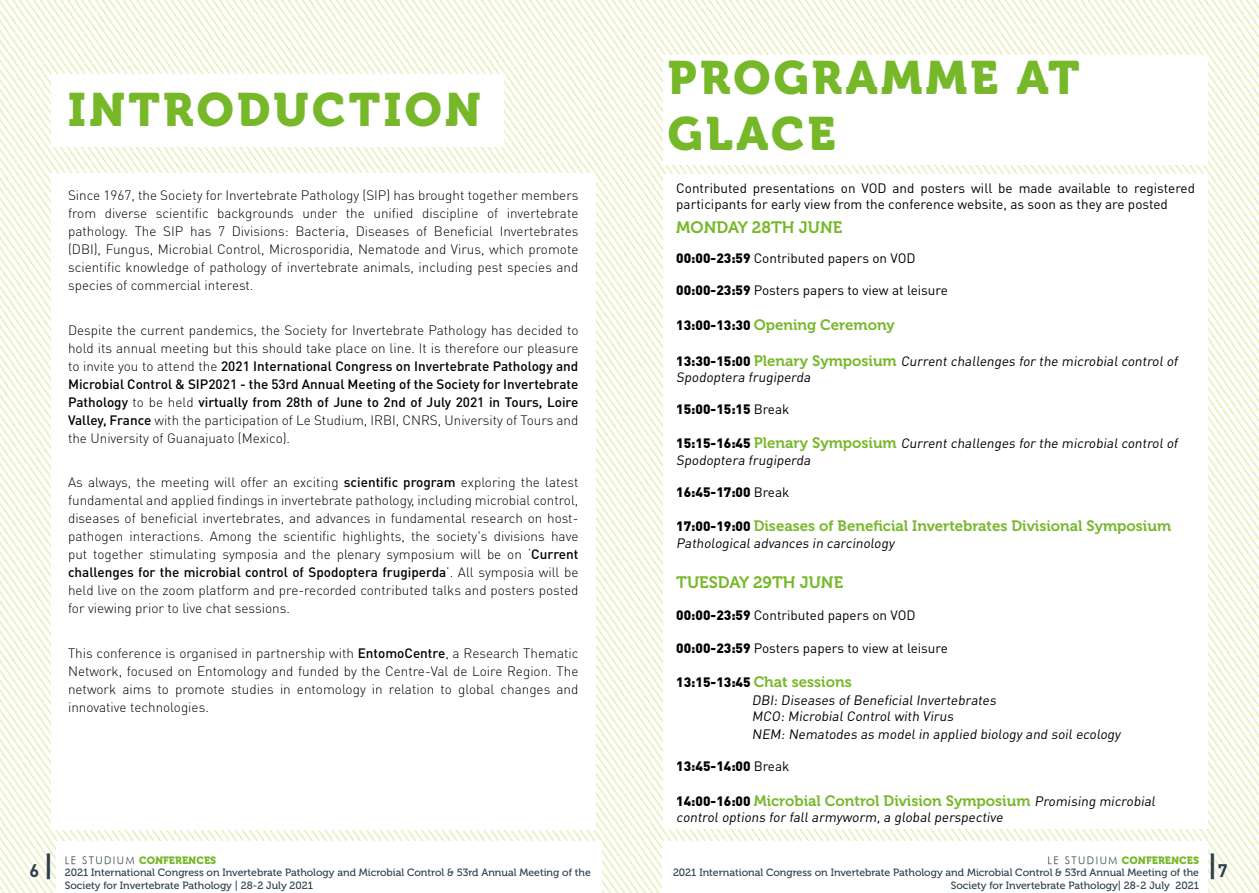
<style>
.page{position:relative;width:1259px;height:893px;background:#fff}
.page>*{position:absolute;margin:0;border:0;box-sizing:border-box;transform-origin:0 0}
.t1{font:46.5px/55.8px "Museo 900";letter-spacing:.07em;color:#76b82a}
.t2{font:500 30px "DIN Pro";color:#2c3f48}
.t3{font:700 18px "DIN Pro";color:#2c3f48}
.t4{font:16.5px "Museo 700";color:#76b82a}
.t5{font:15px "Museo 700";color:#76b82a}
.t6{font:300 13.5px/18px "DIN Pro";color:#000;text-align:justify}
.t7{font:13.5px/16.2px "DIN Pro";color:#000}
.t8{font:900 13.5px "DIN Pro";color:#000}
.t9{font:10.5px/12.6px "Museo 500";color:#2c3f48}
.t10{font:10.5px "Museo 900";color:#76b82a}
.s1{font-weight:500}
.s2{font-weight:900}
.s3{font-family:"DIN Pro";font-weight:900;font-size:13.5px;color:#000}
.s4{font-family:"Museo 700";font-size:15px;color:#76b82a}
.s5{font-weight:400}
.s6{font-family:"DIN Pro";font-size:13.5px;color:#000}
.s7{font-weight:500;font-size:30px}
.s8{font-weight:700;font-size:18px}
.s9{font-family:"Futura";font-style:italic;color:#2c3f48}
</style>
<div class="page">
<img style="left:0;top:0;width:1259px;height:893px">
<div style="left:51px;top:74px;width:452px;height:73px;background:#fff"></div>
<div style="left:51px;top:173px;width:544px;height:656px;background:#fff"></div>
<div style="left:663px;top:174px;width:545px;height:655px;background:#fff"></div>
<div style="left:663px;top:55px;width:545px;height:110px;background:#fff"></div>
<div style="left:56px;top:841px;width:546px;height:52px;background:#fff"></div>
<div style="left:662px;top:841px;width:545px;height:52px;background:#fff"></div>
<h1 class="t1" style="left:68px;top:83px;width:414px">INTRODUCTION</h1>
<p class="t6" style="left:68px;top:186px;width:512px">Since 1967, the Society for Invertebrate Pathology (SIP) has brought together members from diverse scientific backgrounds under the unified discipline of invertebrate pathology. The SIP has 7 Divisions: Bacteria, Diseases of Beneficial Invertebrates (DBI), Fungus, Microbial Control, Microsporidia, Nematode and Virus, which promote scientific knowledge of pathology of invertebrate animals, including pest species and species of commercial interest.</p>
<p class="t6" style="left:68px;top:320px;width:512px">Despite the current pandemics, the Society for Invertebrate Pathology has decided to hold its annual meeting but this should take place on line. It is therefore our pleasure to invite you to attend the <span class="s1">2021 International Congress on Invertebrate Pathology and Microbial Control &amp; SIP2021 - the 53rd Annual Meeting of the Society for Invertebrate Pathology</span> to be held <span class="s1">virtually from 28th of June to 2nd of July 2021 in Tours, Loire Valley, France</span> with the participation of Le Studium, IRBI, CNRS, University of Tours and the University of Guanajuato (Mexico).</p>
<p class="t6" style="left:68px;top:473px;width:512px">As always, the meeting will offer an exciting <span class="s1">scientific program</span> exploring the latest fundamental and applied findings in invertebrate pathology, including microbial control, diseases of beneficial invertebrates, and advances in fundamental research on host&shy;pathogen interactions. Among the scientific highlights, the society's divisions have put together stimulating symposia and the plenary symposium will be on ‘<span class="s1">Current challenges for the microbial control of Spodoptera frugiperda</span>’. All symposia will be held live on the zoom platform and pre-recorded contributed talks and posters posted for viewing prior to live chat sessions.</p>
<p class="t6" style="left:68px;top:643px;width:512px">This conference is organised in partnership with <span class="s1">EntomoCentre</span>, a Research Thematic Network, focused on Entomology and funded by the Centre-Val de Loire Region. The network aims to promote studies in entomology in relation to global changes and innovative technologies.</p>
<h1 class="t1" style="left:668px;top:51px;width:413px">PROGRAMME AT<br>GLACE</h1>
<p class="t7" style="left:676px;top:180px;width:520px">Contributed presentations on VOD and posters will be made available to registered participants for early view from the conference website, as soon as they are posted</p>
<p class="t4" style="left:676px;top:218px;width:167px">MONDAY 28TH JUNE</p>
<p class="t7" style="left:676px;top:250px;width:241px"><span class="s2">00:00-23:59</span> Contributed papers on VOD</p>
<p class="t7" style="left:676px;top:282px;width:273px"><span class="s2">00:00-23:59</span> Posters papers to view at leisure</p>
<p class="t5" style="left:676px;top:316px;width:220px"><span class="s3">13:00-13:30</span> Opening Ceremony</p>
<p class="t7" style="left:676px;top:352px;width:505px"><span class="s2">1 3 : 3 0 - 1 5 : 0 0</span> <span class="s4">Plenary Symposium</span> Current challenges for the microbial control of<br>Spodoptera frugiperda</p>
<p class="t8" style="left:676px;top:400px;width:115px">15:00-15:15 <span class="s5">Break</span></p>
<p class="t7" style="left:676px;top:435px;width:505px"><span class="s2">1 5 : 1 5 - 1 6 :45</span> <span class="s4">Plenary Symposium</span> Current challenges for the microbial control of<br>Spodoptera frugiperda</p>
<p class="t8" style="left:676px;top:483px;width:115px">16:45-17:00 <span class="s5">Break</span></p>
<p class="t5" style="left:676px;top:518px;width:496px"><span class="s3">17:00-19:00</span> Diseases of Beneficial Invertebrates Divisional Symposium</p>
<p class="t7" style="left:676px;top:534px;width:222px">Pathological advances in carcinology</p>
<p class="t4" style="left:676px;top:573px;width:168px">TUESDAY 29TH JUNE</p>
<p class="t7" style="left:676px;top:607px;width:241px"><span class="s2">00:00-23:59</span> Contributed papers on VOD</p>
<p class="t7" style="left:676px;top:639px;width:273px"><span class="s2">00:00-23:59</span> Posters papers to view at leisure</p>
<p class="t5" style="left:676px;top:673px;width:177px"><span class="s3">13:15-13:45</span> Chat sessions</p>
<p class="t7" style="left:751px;top:691px;width:248px">DBI: Diseases of Beneficial Invertebrates<br>MCO: Microbial Control with Virus</p>
<p class="t7" style="left:752px;top:725px;width:373px">NEM: Nematodes as model in applied biology and soil ecology</p>
<p class="t8" style="left:676px;top:757px;width:115px">13:45-14:00 <span class="s5">Break</span></p>
<p class="t5" style="left:676px;top:792px;width:483px"><span class="s3">14:00-16:00</span> Microbial Control Division Symposium <span class="s6">Promising microbial</span></p>
<p class="t7" style="left:676px;top:808px;width:331px">control options for fall armyworm, a global perspective</p>
<h3 class="t3" style="left:29px;top:858px;width:26px">6 <span class="s7">|</span></h3>
<h2 class="t2" style="left:1207px;top:846px;width:21px">|<span class="s8">7</span></h2>
<p class="t10" style="left:65px;top:854px;width:153px"><span class="s9">LE STUDIUM</span> CONFERENCES</p>
<p class="t9" style="left:65px;top:866px;width:527px">2021 International Congress on Invertebrate Pathology and Microbial Control &amp; 53rd Annual Meeting of the<br>Society for Invertebrate Pathology | 28-2 July 2021</p>
<p class="t10" style="left:1047px;top:854px;width:153px"><span class="s9">LE STUDIUM</span> CONFERENCES</p>
<p class="t9" style="left:673px;top:866px;width:527px;text-align:right">2021 International Congress on Invertebrate Pathology and Microbial Control &amp; 53rd Annual Meeting of the<br>Society for Invertebrate Pathology| 28-2 July 2021</p>
</div>
